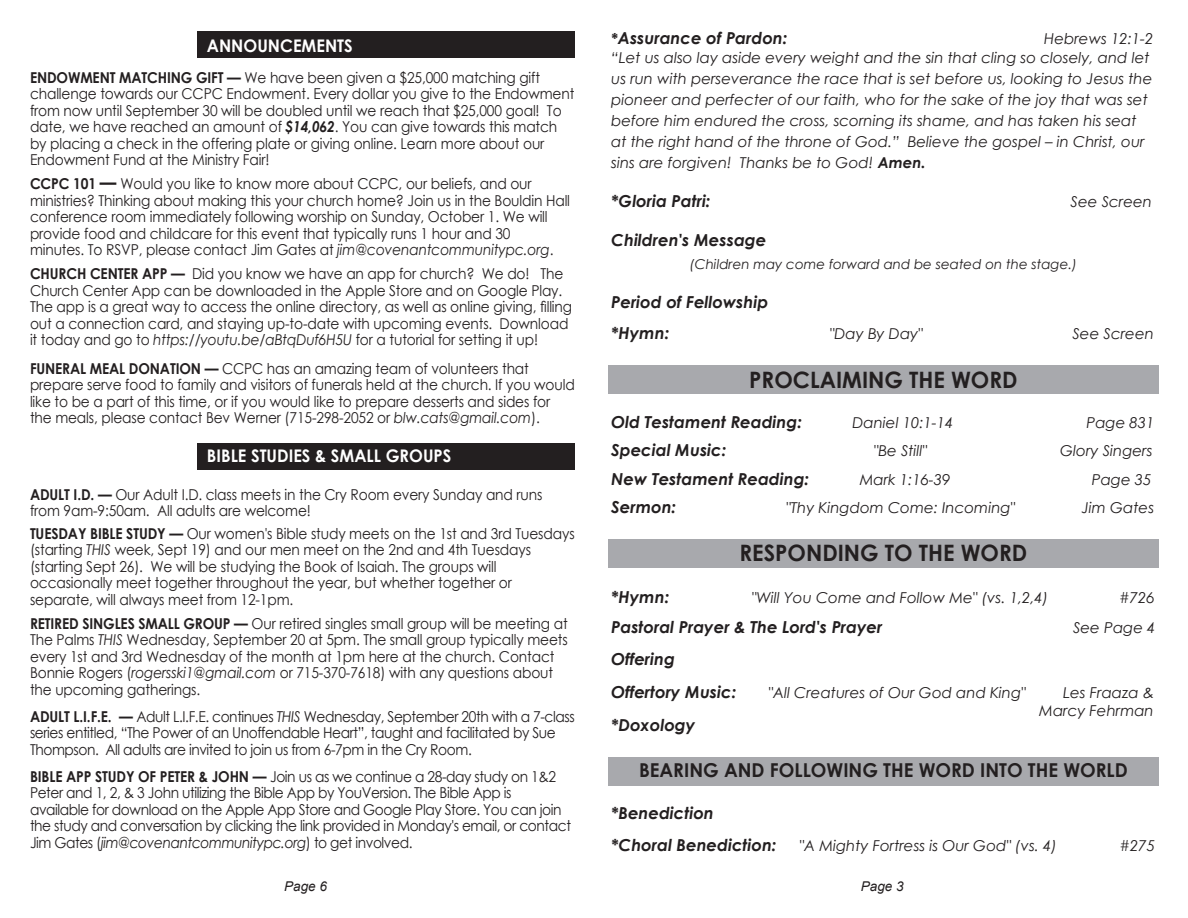
<style>
.page{position:relative;width:1188px;height:918px;background:#fff}
.page>*{position:absolute;margin:0;border:0;box-sizing:border-box;transform-origin:0 0}
.t1{font:700 22.65px "Century Gothic";color:#231f20}
.t2{font:700 19.2px "Century Gothic";color:#231f20}
.t3{font:700 17.4px "Century Gothic";color:#fff;scale:.95 1}
.t4{font:italic 700 16.5px/31.5px "Century Gothic";color:#231f20}
.t5{font:15px/16.5px "Century Gothic";letter-spacing:-.01em;color:#231f20;scale:.92 1}
.t6{font:italic 15px/21px "Century Gothic";color:#231f20;text-align:right}
.t7{font:15px/16.5px "Century Gothic";letter-spacing:-.03em;color:#231f20;scale:.92 1}
.t8{font:italic 13.5px "Century Gothic";color:#231f20}
.t9{font:italic 13.5px "Arial";color:#231f20}
.s1{font-weight:700}
.s2{font-weight:700;font-style:italic}
.s3{font-weight:700;font-size:18px}
.s4{font-style:italic}
.s5{font-size:15px}
</style>
<div class="page">
<div style="left:608px;top:365px;width:551px;height:29px;background:#a8a9ad"></div>
<div style="left:608px;top:539px;width:551px;height:29px;background:#a8a9ad"></div>
<div style="left:608px;top:757px;width:551px;height:29px;background:#a8a9ad"></div>
<div style="left:198px;top:32px;width:377px;height:26px;background:#231f20"></div>
<div style="left:198px;top:444px;width:377px;height:26px;background:#231f20"></div>
<p class="t3" style="left:207px;top:32px;width:155px">ANNOUNCEMENTS</p>
<p class="t5" style="left:30px;top:69px;width:593px"><span class="s1">ENDOWMENT MATCHING GIFT —</span> We have been given a $25,000 matching gift challenge towards our CCPC Endowment. Every dollar you give to the Endowment from now until September 30 will be doubled until we reach that $25,000 goal! To date, we have reached an amount of <span class="s2">$14,062</span>. You can give towards this match by placing a check in the offering plate or giving online. Learn more about our Endowment Fund at the Ministry Fair!</p>
<p class="t5" style="left:30px;top:175px;width:589px"><span class="s1">CCPC 101</span> <span class="s3">—</span> Would you like to know more about CCPC, our beliefs, and our ministries? Thinking about making this your church home? Join us in the Bouldin Hall conference room immediately following worship on Sunday, October 1. We will provide food and childcare for this event that typically runs 1 hour and 30<br>minutes. To RSVP, please contact Jim Gates at <span class="s4">jim@covenantcommunitypc.org</span>.</p>
<p class="t5" style="left:30px;top:265px;width:591px"><span class="s1">CHURCH CENTER APP —</span> Did you know we have an app for church? We do! The Church Center App can be downloaded in the Apple Store and on Google Play.<br>The app is a great way to access the online directory, as well as online giving, filling out a connection card, and staying up-to-date with upcoming events. Download it today and go to <span class="s4">https://youtu.be/aBtqDuf6H5U</span> for a tutorial for setting it up!</p>
<p class="t5" style="left:30px;top:360px;width:594px"><span class="s1">FUNERAL MEAL DONATION —</span> CCPC has an amazing team of volunteers that prepare serve food to family and visitors of funerals held at the church. If you would like to be a part of this time, or if you would like to prepare desserts and sides for the meals, please contact Bev Werner (715-298-2052 or <span class="s4">blw.cats@gmail.com</span>).</p>
<p class="t3" style="left:207px;top:443px;width:259px">BIBLE STUDIES &amp; SMALL GROUPS</p>
<p class="t5" style="left:30px;top:486px;width:559px"><span class="s1">ADULT I.D. —</span> Our Adult I.D. class meets in the Cry Room every Sunday and runs from 9am-9:50am. All adults are welcome!</p>
<p class="t5" style="left:30px;top:525px;width:594px"><span class="s1">TUESDAY BIBLE STUDY —</span> Our women's Bible study meets on the 1st and 3rd Tuesdays (starting <span class="s4">THIS</span> week, Sept 19) and our men meet on the 2nd and 4th Tuesdays (starting Sept 26). We will be studying the Book of Isaiah. The groups will occasionally meet together throughout the year, but whether together or separate, will always meet from 12-1pm.</p>
<p class="t5" style="left:30px;top:615px;width:586px"><span class="s1">RETIRED SINGLES SMALL GROUP —</span> Our retired singles small group will be meeting at The Palms <span class="s4">THIS</span> Wednesday, September 20 at 5pm. The small group typically meets every 1st and 3rd Wednesday of the month at 1pm here at the church. Contact Bonnie Rogers (<span class="s4">rogersski1@gmail.com</span> or 715-370-7618) with any questions about the upcoming gatherings.</p>
<p class="t7" style="left:30px;top:708px;width:594px"><span class="s1">ADULT L.I.F.E. —</span> Adult L.I.F.E. continues <span class="s4">THIS</span> Wednesday, September 20th with a 7-class series entitled, “The Power of an Unoffendable Heart”, taught and facilitated by Sue<br>Thompson. All adults are invited to join us from 6-7pm in the Cry Room.</p>
<p class="t7" style="left:30px;top:768px;width:590px"><span class="s1">BIBLE APP STUDY OF PETER &amp; JOHN —</span> Join us as we continue a 28-day study on 1&amp;2<br>Peter and 1, 2, &amp; 3 John utilizing the Bible App by YouVersion. The Bible App is available for download on the Apple App Store and Google Play Store. You can join the study and conversation by clicking the link provided in Monday's email, or contact Jim Gates (<span class="s4">jim@covenantcommunitypc.org</span>) to get involved.</p>
<p class="t4" style="left:611px;top:21px;width:178px"><span class="s5">*</span>Assurance of Pardon:</p>
<p class="t6" style="left:611px;top:28px;width:544px;line-height:19.5px">Hebrews 12:1-2<br>“Let us also lay aside every weight and the sin that cling so closely, and let</p>
<p class="t6" style="left:611px;top:68px;width:543px;text-align:left">us run with perseverance the race that is set before us, looking to Jesus the pioneer and perfecter of our faith, who for the sake of the joy that was set before him endured the cross, scorning its shame, and has taken his seat at the right hand of the throne of God.” Believe the gospel – in Christ, our sins are forgiven! Thanks be to God! <span class="s1">Amen.</span></p>
<p class="t4" style="left:611px;top:185px;width:101px">*Gloria Patri:</p>
<p class="t6" style="left:1071px;top:191px;width:83px">See Screen</p>
<p class="t4" style="left:611px;top:224px;width:157px">Children's Message</p>
<p class="t8" style="left:690px;top:255px;width:389px">(Children may come forward and be seated on the stage.)</p>
<p class="t4" style="left:611px;top:285px;width:159px">Period of Fellowship *Hymn:</p>
<p class="t6" style="left:830px;top:323px;width:95px">"Day By Day"</p>
<p class="t6" style="left:1073px;top:323px;width:83px">See Screen</p>
<p class="t1" style="left:749px;top:362px;width:270px">PROCLAIMING THE WORD</p>
<p class="t4" style="left:611px;top:405px;width:192px">Old Testament Reading:</p>
<p class="t6" style="left:852px;top:412px;width:103px">Daniel 10:1-14</p>
<p class="t6" style="left:1087px;top:412px;width:70px">Page 831</p>
<p class="t4" style="left:611px;top:434px;width:117px">Special Music:</p>
<p class="t6" style="left:874px;top:440px;width:55px">"Be Still"</p>
<p class="t6" style="left:1060px;top:440px;width:94px">Glory Singers</p>
<p class="t4" style="left:611px;top:462px;width:199px">New Testament Reading:</p>
<p class="t6" style="left:860px;top:469px;width:92px">Mark 1:16-39</p>
<p class="t6" style="left:1092px;top:469px;width:61px">Page 35</p>
<p class="t4" style="left:611px;top:491px;width:67px">Sermon:</p>
<p class="t6" style="left:786px;top:497px;width:230px">"Thy Kingdom Come: Incoming"</p>
<p class="t6" style="left:1082px;top:497px;width:74px">Jim Gates</p>
<p class="t1" style="left:740px;top:536px;width:289px">RESPONDING TO THE WORD</p>
<p class="t4" style="left:611px;top:581px;width:60px">*Hymn:</p>
<p class="t6" style="left:752px;top:587px;width:298px">"Will You Come and Follow Me" (vs. 1,2,4)</p>
<p class="t6" style="left:1119px;top:587px;width:37px">#726</p>
<p class="t4" style="left:611px;top:611px;width:273px">Pastoral Prayer &amp; The Lord's Prayer</p>
<p class="t6" style="left:1073px;top:617px;width:84px">See Page 4</p>
<p class="t4" style="left:611px;top:642px;width:65px">Offering</p>
<p class="t4" style="left:611px;top:675px;width:127px">Offertory Music:</p>
<p class="t6" style="left:768px;top:682px;width:259px">"All Creatures of Our God and King"</p>
<p class="t6" style="left:1039px;top:683px;width:117px;line-height:18px">Les Fraaza &amp;<br>Marcy Fehrman</p>
<p class="t4" style="left:611px;top:708px;width:86px">*Doxology</p>
<p class="t2" style="left:639px;top:755px;width:490px">BEARING AND FOLLOWING THE WORD INTO THE WORLD</p>
<p class="t4" style="left:611px;top:797px;width:167px">*Benediction *Choral Benediction:</p>
<p class="t6" style="left:800px;top:835px;width:259px">"A Mighty Fortress is Our God" (vs. 4)</p>
<p class="t6" style="left:1119px;top:835px;width:37px">#275</p>
<p class="t9" style="left:284px;top:878px;width:44px">Page 6</p>
<p class="t9" style="left:861px;top:878px;width:44px">Page 3</p>
</div>
